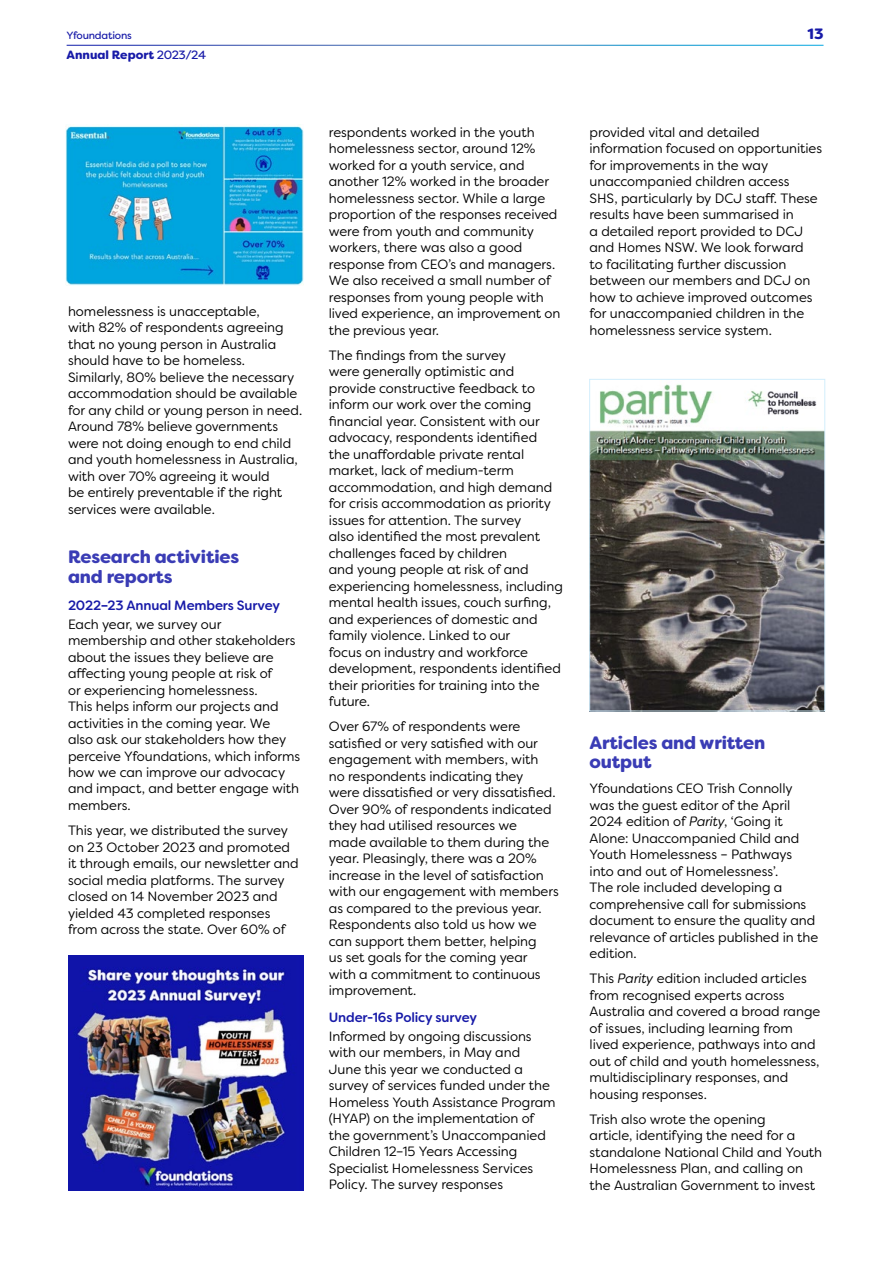
<style>
.page{position:relative;width:893px;height:1263px;background:#fff}
.page>*{position:absolute;margin:0;border:0;box-sizing:border-box;transform-origin:0 0}
.t1{font:900 18px/19.5px "Filson Soft";letter-spacing:-.01em;color:#3a3cb5}
.t2{font:900 15px "Filson Soft";color:#171aa8}
.t3{font:13.5px/16.5px "Filson Soft";letter-spacing:-.005em;color:#000}
.t4{font:500 13.5px "Filson Soft";letter-spacing:-.01em;color:#171aa8}
.t5{font:900 12px "Filson Soft";color:#171aa8}
.t6{font:10.5px "Filson Soft";letter-spacing:-.02em;color:#171aa8}
.s1{font-weight:400}
.s2{font-style:italic}
</style>
<div class="page">
<img style="left:65px;top:126px;width:238px;height:160px">
<img style="left:68px;top:955px;width:235px;height:236px">
<img style="left:591px;top:384px;width:232px;height:325px">
<div style="left:589px;top:379px;width:236px;height:332px;border:1px solid #d2eefc"></div>
<p class="t6" style="left:67px;top:28px;width:67px">Yfoundations</p>
<p class="t5" style="left:67px;top:47px;width:141px">Annual Report <span class="s1">2023/24</span></p>
<p class="t3" style="left:68px;top:303px;width:236px">homelessness is unacceptable,<br>with 82% of respondents agreeing that no young person in Australia should have to be homeless.<br>Similarly, 80% believe the necessary accommodation should be available for any child or young person in need.<br>Around 78% believe governments were not doing enough to end child and youth homelessness in Australia, with over 70% agreeing it would<br>be entirely preventable if the right services were available.</p>
<h1 class="t1" style="left:68px;top:547px;width:173px">Research activities and reports</h1>
<p class="t4" style="left:68px;top:596px;width:213px">2022–23 Annual Members Survey</p>
<p class="t3" style="left:68px;top:615px;width:234px">Each year, we survey our membership and other stakeholders about the issues they believe are affecting young people at risk of<br>or experiencing homelessness.<br>This helps inform our projects and activities in the coming year. We<br>also ask our stakeholders how they perceive Yfoundations, which informs how we can improve our advocacy and impact, and better engage with members.</p>
<p class="t3" style="left:68px;top:822px;width:232px">This year, we distributed the survey on 23 October 2023 and promoted it through emails, our newsletter and social media platforms. The survey closed on 14 November 2023 and yielded 43 completed responses from across the state. Over 60% of</p>
<p class="t3" style="left:329px;top:124px;width:233px">respondents worked in the youth homelessness sector, around 12% worked for a youth service, and another 12% worked in the broader homelessness sector. While a large proportion of the responses received were from youth and community workers, there was also a good response from CEO’s and managers.<br>We also received a small number of responses from young people with lived experience, an improvement on the previous year.</p>
<p class="t3" style="left:329px;top:347px;width:236px">The findings from the survey<br>were generally optimistic and provide constructive feedback to inform our work over the coming financial year. Consistent with our advocacy, respondents identified<br>the unaffordable private rental market, lack of medium-term accommodation, and high demand for crisis accommodation as priority issues for attention. The survey<br>also identified the most prevalent challenges faced by children<br>and young people at risk of and experiencing homelessness, including mental health issues, couch surfing, and experiences of domestic and family violence. Linked to our<br>focus on industry and workforce development, respondents identified their priorities for training into the future.</p>
<p class="t3" style="left:329px;top:718px;width:232px">Over 67% of respondents were satisfied or very satisfied with our engagement with members, with<br>no respondents indicating they<br>were dissatisfied or very dissatisfied.<br>Over 90% of respondents indicated they had utilised resources we<br>made available to them during the year. Pleasingly, there was a 20% increase in the level of satisfaction with our engagement with members as compared to the previous year.<br>Respondents also told us how we can support them better, helping<br>us set goals for the coming year<br>with a commitment to continuous improvement.</p>
<p class="t4" style="left:329px;top:1009px;width:150px">Under-16s Policy survey</p>
<p class="t3" style="left:329px;top:1028px;width:228px">Informed by ongoing discussions with our members, in May and<br>June this year we conducted a survey of services funded under the<br>Homeless Youth Assistance Program (HYAP) on the implementation of the government’s Unaccompanied<br>Children 12–15 Years Accessing<br>Specialist Homelessness Services<br>Policy. The survey responses</p>
<p class="t2" style="left:807px;top:24px;width:18px">13</p>
<p class="t3" style="left:589px;top:123px;width:234px">provided vital and detailed information focused on opportunities for improvements in the way unaccompanied children access<br>SHS, particularly by DCJ staff. These results have been summarised in<br>a detailed report provided to DCJ and Homes NSW. We look forward<br>to facilitating further discussion between our members and DCJ on how to achieve improved outcomes for unaccompanied children in the homelessness service system.</p>
<h1 class="t1" style="left:590px;top:733px;width:177px">Articles and written output</h1>
<p class="t3" style="left:590px;top:780px;width:230px">Yfoundations CEO Trish Connolly was the guest editor of the April<br>2024 edition of <span class="s2">Parity</span>, ‘Going it<br>Alone: Unaccompanied Child and<br>Youth Homelessness – Pathways into and out of Homelessness’.<br>The role included developing a comprehensive call for submissions document to ensure the quality and relevance of articles published in the edition.</p>
<p class="t3" style="left:590px;top:970px;width:232px">This <span class="s2">Parity</span> edition included articles from recognised experts across Australia and covered a broad range of issues, including learning from lived experience, pathways into and out of child and youth homelessness, multidisciplinary responses, and housing responses.</p>
<p class="t3" style="left:590px;top:1110px;width:234px">Trish also wrote the opening<br>article, identifying the need for a standalone National Child and Youth Homelessness Plan, and calling on the Australian Government to invest</p>
</div>
